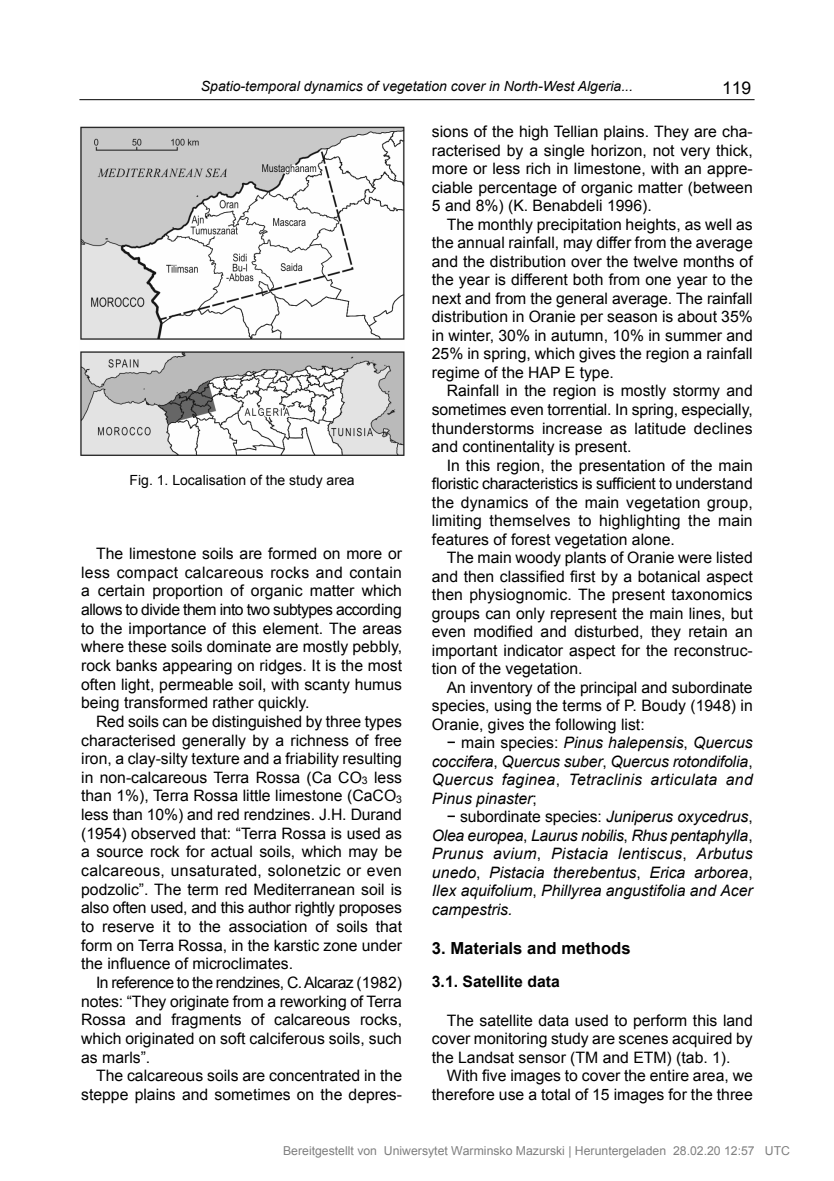
<style>
.page{position:relative;width:834px;height:1181px;background:#fff}
.page>*{position:absolute;margin:0;border:0;box-sizing:border-box;transform-origin:0 0}
.t1{font:17.5px "Arial";color:#000}
.t2{font:700 16.62px "Arial";color:#000}
.t3{font:15.75px/18.6px "Arial";color:#000;text-align:justify}
.t4{font:italic 15.75px/18.6px "Arial";color:#000;text-align:justify}
.t5{font:700 15.75px "Arial";color:#000}
.t6{font:italic 14px "Arial";color:#000}
.t7{font:14px "Arial";color:#000}
.t8{font:12.25px "Arial";color:#808080}
.s1{font-style:normal}
</style>
<div class="page">
<hr style="left:79px;top:99px;width:675px;height:1px;background:#000">
<img style="left:80px;top:126px;width:324px;height:330px">
<p class="t6" style="left:201px;top:77px;width:433px">Spatio-temporal dynamics of vegetation cover in North-West Algeria...</p>
<p class="t1" style="left:722px;top:76px;width:31px">119</p>
<p class="t7" style="left:129px;top:471px;width:226px">Fig. 1. Localisation of the study area</p>
<p class="t3" style="left:81px;top:544px;width:322px;text-indent:15px">The limestone soils are formed on more or less compact calcareous rocks and contain a certain proportion of organic matter which allows to divide them into two subtypes according to the importance of this element. The areas where these soils dominate are mostly pebbly, rock banks appearing on ridges. It is the most often light, permeable soil, with scanty humus being transformed rather quickly.</p>
<p class="t3" style="left:81px;top:712px;width:322px;text-indent:15px">Red soils can be distinguished by three types characterised generally by a richness of free iron, a clay-silty texture and a friability resulting in non-calcareous Terra Rossa (Ca CO<sub>3</sub> less than 1%), Terra Rossa little limestone (CaCO<sub>3 </sub>less than 10%) and red rendzines. J.H. Durand (1954) observed that: “Terra Rossa is used as a source rock for actual soils, which may be calcareous, unsaturated, solonetzic or even podzolic”. The term red Mediterranean soil is also often used, and this author rightly proposes to reserve it to the association of soils that form on Terra Rossa, in the karstic zone under the influence of microclimates.</p>
<p class="t3" style="left:81px;top:973px;width:322px;text-indent:15px">In reference to the rendzines, C. Alcaraz (1982) notes: “They originate from a reworking of Terra Rossa and fragments of calcareous rocks, which originated on soft calciferous soils, such as marls”.</p>
<p class="t3" style="left:81px;top:1066px;width:322px;text-align:right">The calcareous soils are concentrated in the steppe plains and sometimes on the depres-</p>
<p class="t3" style="left:432px;top:123px;width:322px">sions of the high Tellian plains. They are cha&shy;racterised by a single horizon, not very thick, more or less rich in limestone, with an appre&shy;ciable percentage of organic matter (between 5 and 8%) (K. Benabdeli 1996).</p>
<p class="t3" style="left:432px;top:215px;width:322px;text-indent:15px">The monthly precipitation heights, as well as the annual rainfall, may differ from the average and the distribution over the twelve months of the year is different both from one year to the next and from the general average. The rainfall distribution in Oranie per season is about 35% in winter, 30% in autumn, 10% in summer and 25% in spring, which gives the region a rainfall regime of the HAP E type.</p>
<p class="t3" style="left:432px;top:382px;width:322px;text-indent:15px">Rainfall in the region is mostly stormy and sometimes even torrential. In spring, especially, thunderstorms increase as latitude declines and continentality is present.</p>
<p class="t3" style="left:432px;top:456px;width:322px;text-indent:15px">In this region, the presentation of the main floristic characteristics is sufficient to understand the dynamics of the main vegetation group, limiting themselves to highlighting the main features of forest vegetation alone.</p>
<p class="t3" style="left:432px;top:548px;width:322px;text-indent:15px">The main woody plants of Oranie were listed and then classified first by a botanical aspect then physiognomic. The present taxonomics groups can only represent the main lines, but even modified and disturbed, they retain an important indicator aspect for the reconstruc&shy;tion of the vegetation.</p>
<p class="t3" style="left:432px;top:678px;width:322px;text-indent:15px">An inventory of the principal and subordinate species, using the terms of P. Boudy (1948) in Oranie, gives the following list:</p>
<p class="t4" style="left:432px;top:733px;width:322px;text-indent:15px"><span class="s1">− main species:</span> Pinus halepensis<span class="s1">,</span> Quercus coccifera<span class="s1">,</span> Quercus suber<span class="s1">,</span> Quercus rotondifolia<span class="s1">, </span>Quercus faginea<span class="s1">,</span> Tetraclinis articulata and Pinus pinaster<span class="s1">;</span></p>
<p class="t4" style="left:432px;top:807px;width:322px;text-indent:15px"><span class="s1">− subordinate species:</span> Juniperus oxycedrus<span class="s1">, </span>Olea europea<span class="s1">,</span> Laurus nobilis<span class="s1">,</span> Rhus pentaphylla<span class="s1">, </span>Prunus avium<span class="s1">,</span> Pistacia lentiscus<span class="s1">,</span> Arbutus unedo<span class="s1">,</span> Pistacia therebentus<span class="s1">,</span> Erica arborea<span class="s1">, </span>Ilex aquifolium<span class="s1">,</span> Phillyrea angustifolia and Acer campestris.</p>
<p class="t2" style="left:432px;top:937px;width:200px">3. Materials and methods</p>
<p class="t5" style="left:432px;top:971px;width:129px">3.1. Satellite data</p>
<p class="t3" style="left:432px;top:1011px;width:322px;text-indent:15px">The satellite data used to perform this land cover monitoring study are scenes acquired by the Landsat sensor (TM and ETM) (tab. 1).</p>
<p class="t3" style="left:432px;top:1066px;width:322px;text-align:right">With five images to cover the entire area, we therefore use a total of 15 images for the three</p>
<p class="t8" style="left:283px;top:1145px;width:508px">Bereitgestellt von Uniwersytet Warminsko Mazurski | Heruntergeladen 28.02.20 12:57 UTC</p>
</div>
